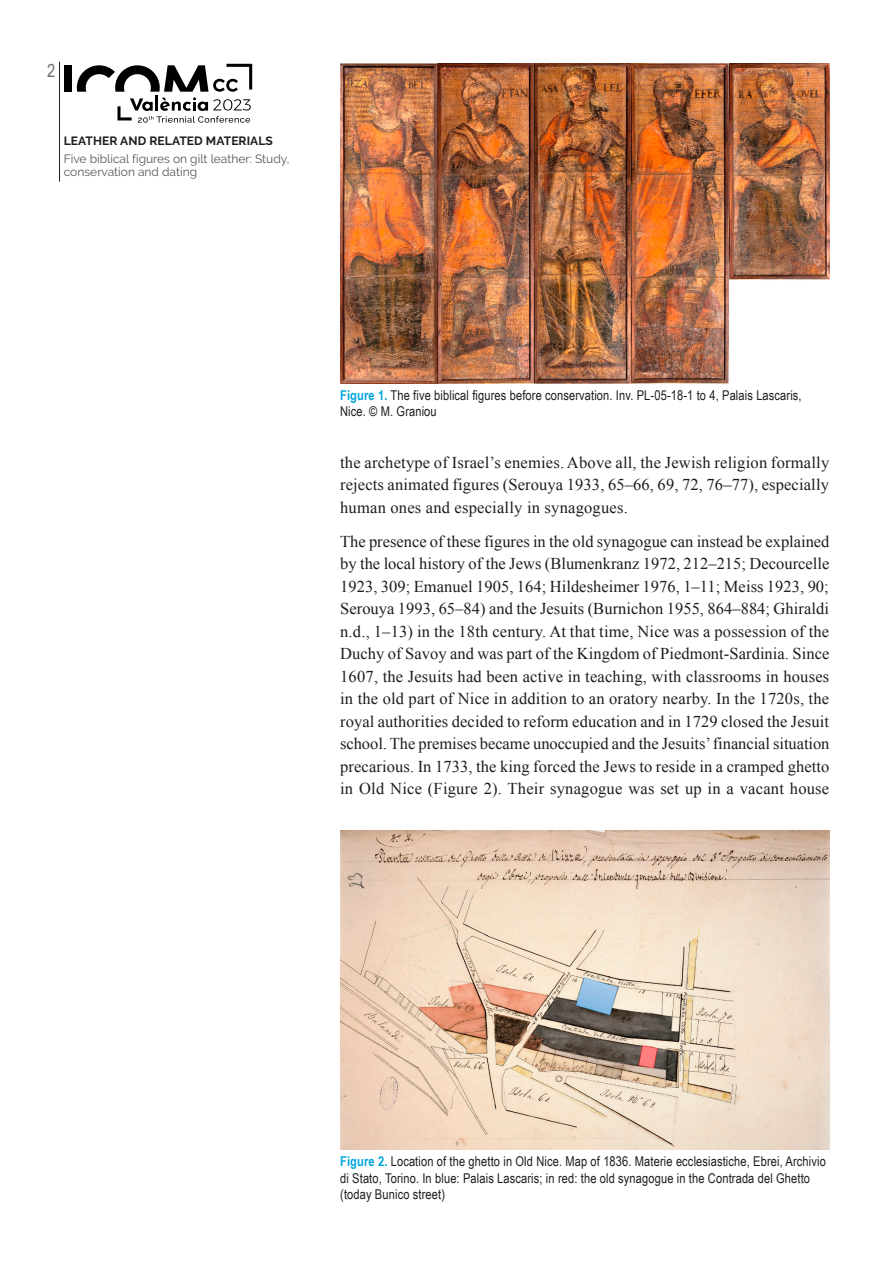
<style>
.page{position:relative;width:893px;height:1263px;background:#fff}
.page>*{position:absolute;margin:0;border:0;box-sizing:border-box;transform-origin:0 0}
.t1{font:18px "Arial Narrow";color:#70706f}
.Tex-Corpo{font:16.5px/22.5px "Times New Roman";letter-spacing:.015em;color:#1d1d1b;text-align:justify}
.Legenda-Imagem{font:13.5px/16.5px "Arial Narrow";letter-spacing:.01em;color:#1d1d1b}
.t2{font:12px/13.5px "Raleway";color:#575756}
.t3{font:700 12px "Raleway";letter-spacing:.01em;color:#1d1d1b}
.s1{font-weight:700;color:#00a5dc}
</style>
<div class="page">
<hr style="left:59px;top:62px;width:1px;height:120px;background:#1d1d1b">
<div style="left:64px;top:65px;width:8px;height:27px;background:#000"></div>
<svg style="left:77px;top:64px;width:175px;height:59px"></svg>
<img style="left:340px;top:64px;width:489px;height:319px">
<img style="left:340px;top:831px;width:489px;height:318px">
<p class="t1" style="left:47px;top:57px;width:10px">2</p>
<p class="t3" style="left:64px;top:134px;width:211px">LEATHER AND RELATED MATERIALS</p>
<p class="t2" style="left:64px;top:152px;width:227px">Five biblical figures on gilt leather: Study, conservation and dating</p>
<p class="Legenda-Imagem" style="left:340px;top:386px;width:463px"><span class="s1">Figure 1.</span> The five biblical figures before conservation. Inv. PL-05-18-1 to 4, Palais Lascaris,<br>Nice. © M. Graniou</p>
<p class="Tex-Corpo" style="left:340px;top:451px;width:491px">the archetype of Israel’s enemies. Above all, the Jewish religion formally rejects animated figures (Serouya 1933, 65–66, 69, 72, 76–77), especially human ones and especially in synagogues.</p>
<p class="Tex-Corpo" style="left:340px;top:530px;width:491px">The presence of these figures in the old synagogue can instead be explained by the local history of the Jews (Blumenkranz 1972, 212–215; Decourcelle 1923, 309; Emanuel 1905, 164; Hildesheimer 1976, 1–11; Meiss 1923, 90; Serouya 1993, 65–84) and the Jesuits (Burnichon 1955, 864–884; Ghiraldi n.d., 1–13) in the 18th century. At that time, Nice was a possession of the Duchy of Savoy and was part of the Kingdom of Piedmont-Sardinia. Since 1607, the Jesuits had been active in teaching, with classrooms in houses in the old part of Nice in addition to an oratory nearby. In the 1720s, the royal authorities decided to reform education and in 1729 closed the Jesuit school. The premises became unoccupied and the Jesuits’ financial situation precarious. In 1733, the king forced the Jews to reside in a cramped ghetto in Old Nice (Figure 2). Their synagogue was set up in a vacant house</p>
<p class="Legenda-Imagem" style="left:340px;top:1152px;width:487px"><span class="s1">Figure 2.</span> Location of the ghetto in Old Nice. Map of 1836. Materie ecclesiastiche, Ebrei, Archivio di Stato, Torino. In blue: Palais Lascaris; in red: the old synagogue in the Contrada del Ghetto (today Bunico street)</p>
</div>
